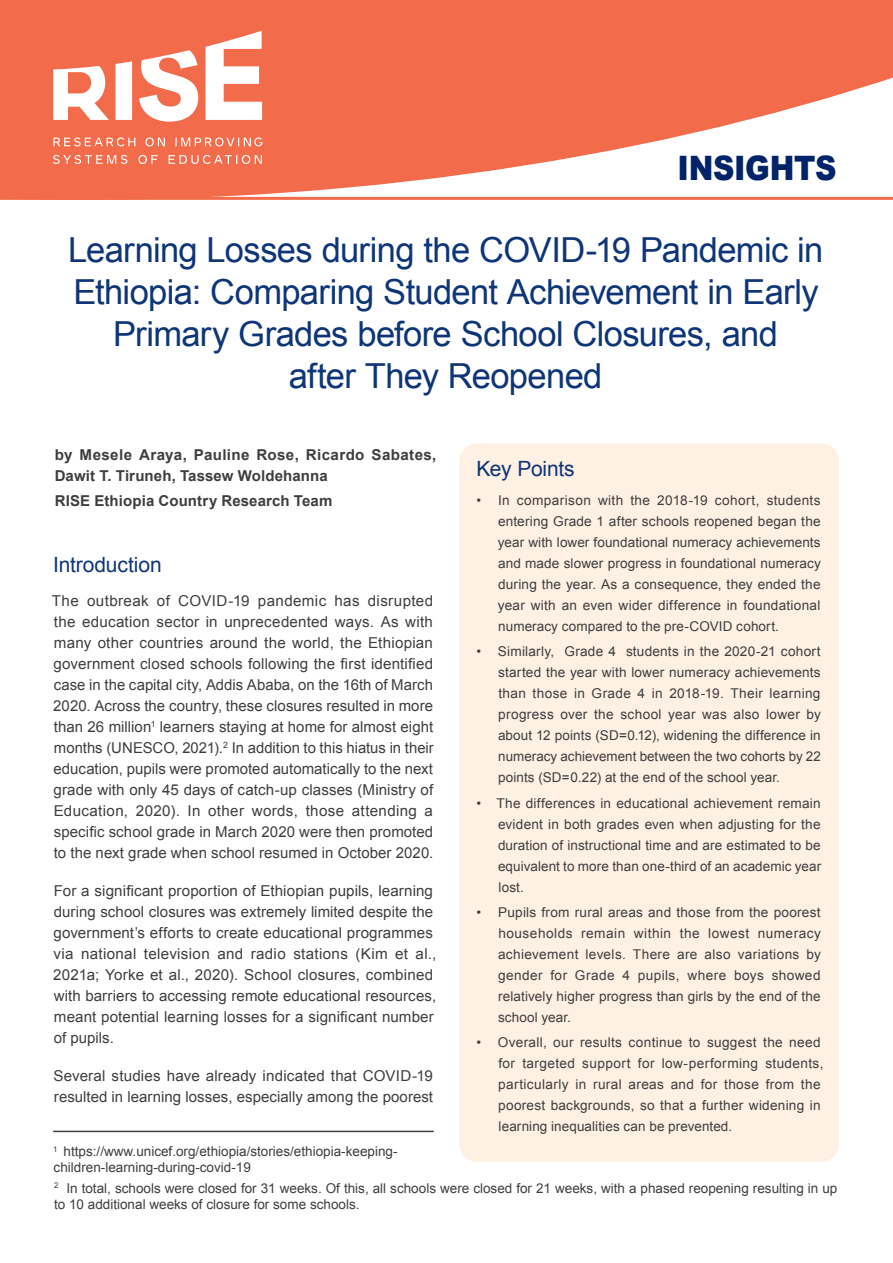
<style>
.page{position:relative;width:893px;height:1263px;background:#fff}
.page>*{position:absolute;margin:0;border:0;box-sizing:border-box;transform-origin:0 0}
.Heading{font:34.5px/42px "Arial";letter-spacing:-.02em;color:#0d3577;text-align:center}
.Heading-2{font:900 33.6px "Arial";letter-spacing:-.015em;color:#002369;scale:.88 1}
.Sub_Heading{font:21px "Arial";letter-spacing:-.005em;color:#0d3577}
.Body_Text{font:15px/21px "Arial";letter-spacing:.005em;color:#3e3e3f}
.Body_Text-2{font:700 15px/21px "Arial";letter-spacing:.01em;color:#3e3e3f}
.t1{font:13.5px/21px "Arial";letter-spacing:.005em;color:#3e3e3f;text-align:justify}
.t2{font:13.5px/21px "Arial";letter-spacing:.025em;color:#3e3e3f}
</style>
<div class="page">
<hr style="left:53px;top:1131px;width:381px;height:1px;background:#3e3e3f">
<div style="left:459px;top:443px;width:380px;height:719px;background:#fef0e2;border-radius:18px"></div>
<svg style="left:0;top:0;width:893px;height:197px;fill:#f26b4a"></svg>
<svg style="left:206px;top:31px;width:56px;height:89px"></svg>
<svg style="left:115px;top:61px;width:17px;height:59px"></svg>
<svg style="left:139px;top:50px;width:59px;height:72px"></svg>
<svg style="left:53px;top:66px;width:56px;height:54px"></svg>
<svg style="left:53px;top:137px;width:82px;height:9px"></svg>
<svg style="left:145px;top:137px;width:20px;height:9px"></svg>
<svg style="left:175px;top:137px;width:88px;height:9px"></svg>
<svg style="left:53px;top:155px;width:74px;height:9px"></svg>
<svg style="left:138px;top:155px;width:20px;height:9px"></svg>
<svg style="left:169px;top:155px;width:93px;height:9px"></svg>
<hr style="left:0;top:197px;width:893px;height:3px;background:#f26b4a">
<p class="Heading-2" style="left:678px;top:143px;width:182px">INSIGHTS</p>
<p class="Heading" style="left:68px;top:229px;width:757px">Learning Losses during the COVID-19 Pandemic in<br>Ethiopia: Comparing Student Achievement in Early<br>Primary Grades before School Closures, and</p>
<p class="Heading" style="left:289px;top:355px;width:315px">after They Reopened</p>
<p class="Body_Text-2" style="left:55px;top:444px;width:383px">by Mesele Araya, Pauline Rose, Ricardo Sabates,<br>Dawit T. Tiruneh, Tassew Woldehanna</p>
<p class="Body_Text-2" style="left:55px;top:491px;width:279px">RISE Ethiopia Country Research Team</p>
<p class="Sub_Heading" style="left:53px;top:551px;width:110px">Introduction</p>
<p class="Body_Text" style="left:52px;top:590px;width:383px;text-align:justify">The outbreak of COVID-19 pandemic has disrupted the education sector in unprecedented ways. As with many other countries around the world, the Ethiopian government closed schools following the first identified case in the capital city, Addis Ababa, on the 16th of March 2020. Across the country, these closures resulted in more than 26 million<sup>1</sup> learners staying at home for almost eight months (UNESCO, 2021).<sup>2</sup> In addition to this hiatus in their education, pupils were promoted automatically to the next grade with only 45 days of catch-up classes (Ministry of Education, 2020). In other words, those attending a specific school grade in March 2020 were then promoted to the next grade when school resumed in October 2020.</p>
<p class="Body_Text" style="left:53px;top:880px;width:384px">For a significant proportion of Ethiopian pupils, learning during school closures was extremely limited despite the government’s efforts to create educational programmes via national television and radio stations (Kim et al., 2021a; Yorke et al., 2020). School closures, combined with barriers to accessing remote educational resources, meant potential learning losses for a significant number of pupils.</p>
<p class="Body_Text" style="left:53px;top:1065px;width:381px">Several studies have already indicated that COVID-19 resulted in learning losses, especially among the poorest</p>
<p class="Sub_Heading" style="left:476px;top:454px;width:100px">Key Points</p>
<p class="t1" style="left:498px;top:490px;width:325px;text-indent:-21px">• In comparison with the 2018-19 cohort, students entering Grade 1 after schools reopened began the year with lower foundational numeracy achievements and made slower progress in foundational numeracy during the year. As a consequence, they ended the year with an even wider difference in foundational numeracy compared to the pre-COVID cohort.</p>
<p class="t1" style="left:498px;top:641px;width:325px;text-indent:-22px">• Similarly, Grade 4 students in the 2020-21 cohort started the year with lower numeracy achievements than those in Grade 4 in 2018-19. Their learning progress over the school year was also lower by about 12 points (SD=0.12), widening the difference in numeracy achievement between the two cohorts by 22 points (SD=0.22) at the end of the school year.</p>
<p class="t1" style="left:498px;top:792px;width:325px;text-indent:-22px">• The differences in educational achievement remain evident in both grades even when adjusting for the duration of instructional time and are estimated to be equivalent to more than one-third of an academic year lost.</p>
<p class="t1" style="left:498px;top:902px;width:324px;text-indent:-22px">• Pupils from rural areas and those from the poorest households remain within the lowest numeracy achievement levels. There are also variations by gender for Grade 4 pupils, where boys showed relatively higher progress than girls by the end of the school year.</p>
<p class="t2" style="left:498px;top:1032px;width:327px;text-indent:-22px">• Overall, our results continue to suggest the need for targeted support for low-performing students, particularly in rural areas and for those from the poorest backgrounds, so that a further widening in learning inequalities can be prevented.</p>
<p class="t1" style="left:53px;top:1143px;width:346px;line-height:16.2px"><sup>1</sup> https://www.unicef.org/ethiopia/stories/ethiopia-keeping&shy;children-learning-during-covid-19</p>
<p class="t1" style="left:54px;top:1180px;width:785px;line-height:16.2px"><sup>2</sup> In total, schools were closed for 31 weeks. Of this, all schools were closed for 21 weeks, with a phased reopening resulting in up to 10 additional weeks of closure for some schools.</p>
</div>
